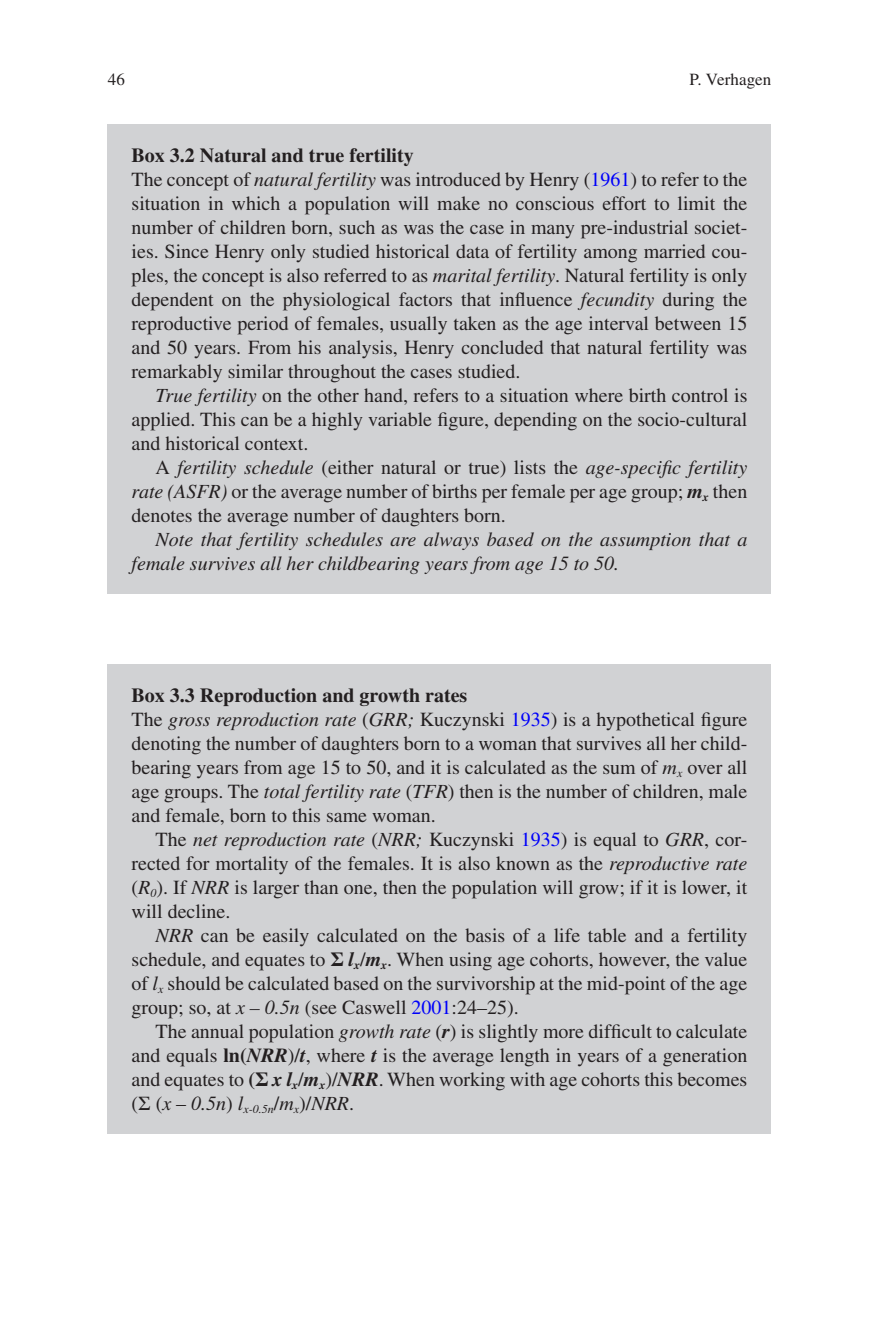
<style>
.page{position:relative;width:879px;height:1333px;background:#fff}
.page>*{position:absolute;margin:0;border:0;box-sizing:border-box;transform-origin:0 0}
.Text{font:20px/24px "Times LT Std";color:#231f20;text-align:justify}
.Text_flush{font:20px/24px "Times LT Std";color:#231f20;text-align:justify}
.Text-2{font:italic 20px/24px "Times LT Std";color:#231f20}
.B_1hd_Overview{font:700 20px "Times LT Std";color:#231f20}
.t1{font:17px "Times LT Std";letter-spacing:.005em;color:#231f20}
.s1{font-style:italic}
.s2{color:#0000fa}
.s3{font-weight:700;font-style:italic}
.s4{font-family:"STIX General";font-weight:700}
.s5{font-weight:700}
.s6{font-family:"STIX General"}
</style>
<div class="page">
<div style="left:108px;top:124px;width:663px;height:469px;background:#d1d2d4"></div>
<div style="left:108px;top:664px;width:663px;height:469px;background:#d1d2d4"></div>
<p class="t1" style="left:108px;top:70px;width:19px">46</p>
<p class="t1" style="left:689px;top:70px;width:83px">P. Verhagen</p>
<p class="B_1hd_Overview" style="left:132px;top:143px;width:284px">Box 3.2 Natural and true fertility</p>
<p class="Text_flush" style="left:132px;top:167px;width:617px">The concept of <span class="s1">natural fertility</span> was introduced by Henry (<span class="s2">1961</span>) to refer to the situation in which a population will make no conscious effort to limit the number of children born, such as was the case in many pre-industrial societ&shy;ies. Since Henry only studied historical data of fertility among married cou&shy;ples, the concept is also referred to as <span class="s1">marital fertility</span>. Natural fertility is only dependent on the physiological factors that influence <span class="s1">fecundity</span> during the reproductive period of females, usually taken as the age interval between 15 and 50 years. From his analysis, Henry concluded that natural fertility was remarkably similar throughout the cases studied.</p>
<p class="Text" style="left:132px;top:383px;width:617px;text-indent:24px"><span class="s1">True fertility</span> on the other hand, refers to a situation where birth control is applied. This can be a highly variable figure, depending on the socio-cultural and historical context.</p>
<p class="Text" style="left:132px;top:455px;width:617px;text-indent:24px">A <span class="s1">fertility schedule</span> (either natural or true) lists the <span class="s1">age-specific fertility rate (ASFR)</span> or the average number of births per female per age group; <span class="s3">m</span><sub>x</sub> then denotes the average number of daughters born.</p>
<p class="Text-2" style="left:132px;top:527px;width:617px;text-indent:24px">Note that fertility schedules are always based on the assumption that a female survives all her childbearing years from age 15 to 50.</p>
<p class="B_1hd_Overview" style="left:132px;top:683px;width:337px">Box 3.3 Reproduction and growth rates</p>
<p class="Text_flush" style="left:132px;top:707px;width:617px">The <span class="s1">gross reproduction rate</span> (<span class="s1">GRR;</span> Kuczynski <span class="s2">1935</span>) is a hypothetical figure denoting the number of daughters born to a woman that survives all her child&shy;bearing years from age 15 to 50, and it is calculated as the sum of <span class="s1">m</span><sub>x</sub> over all age groups. The <span class="s1">total fertility rate</span> (<span class="s1">TFR</span>) then is the number of children, male and female, born to this same woman.</p>
<p class="Text" style="left:132px;top:827px;width:617px;text-indent:24px">The <span class="s1">net reproduction rate</span> (<span class="s1">NRR;</span> Kuczynski <span class="s2">1935</span>) is equal to <span class="s1">GRR</span>, cor&shy;rected for mortality of the females. It is also known as the <span class="s1">reproductive rate </span>(<span class="s1">R</span><sub>0</sub>). If <span class="s1">NRR</span> is larger than one, then the population will grow; if it is lower, it will decline.</p>
<p class="Text" style="left:132px;top:923px;width:617px;text-indent:24px"><span class="s1">NRR</span> can be easily calculated on the basis of a life table and a fertility schedule, and equates to <span class="s4">Σ</span> <span class="s3">l</span><sub>x</sub>/<span class="s3">m</span><sub>x</sub>. When using age cohorts, however, the value of <span class="s1">l</span><sub>x</sub> should be calculated based on the survivorship at the mid-point of the age group; so, at <span class="s1">x – 0.5n</span> (see Caswell <span class="s2">2001</span>:24–25).</p>
<p class="Text" style="left:132px;top:1019px;width:617px;text-indent:24px">The annual population <span class="s1">growth rate</span> (<span class="s3">r</span>) is slightly more difficult to calculate and equals <span class="s5">ln(</span><span class="s3">NRR</span>)/<span class="s3">t</span>, where <span class="s3">t</span> is the average length in years of a generation and equates to <span class="s5">(</span><span class="s4">Σ</span> <span class="s3">x l</span><sub>x</sub>/<span class="s3">m</span><sub>x</sub>)/<span class="s3">NRR</span>. When working with age cohorts this becomes (<span class="s6">Σ</span> (<span class="s1">x</span> – <span class="s1">0.5n</span>) <span class="s1">l</span><sub>x-0.5n</sub>/<span class="s1">m</span><sub>x</sub>)/<span class="s1">NRR</span>.</p>
</div>
